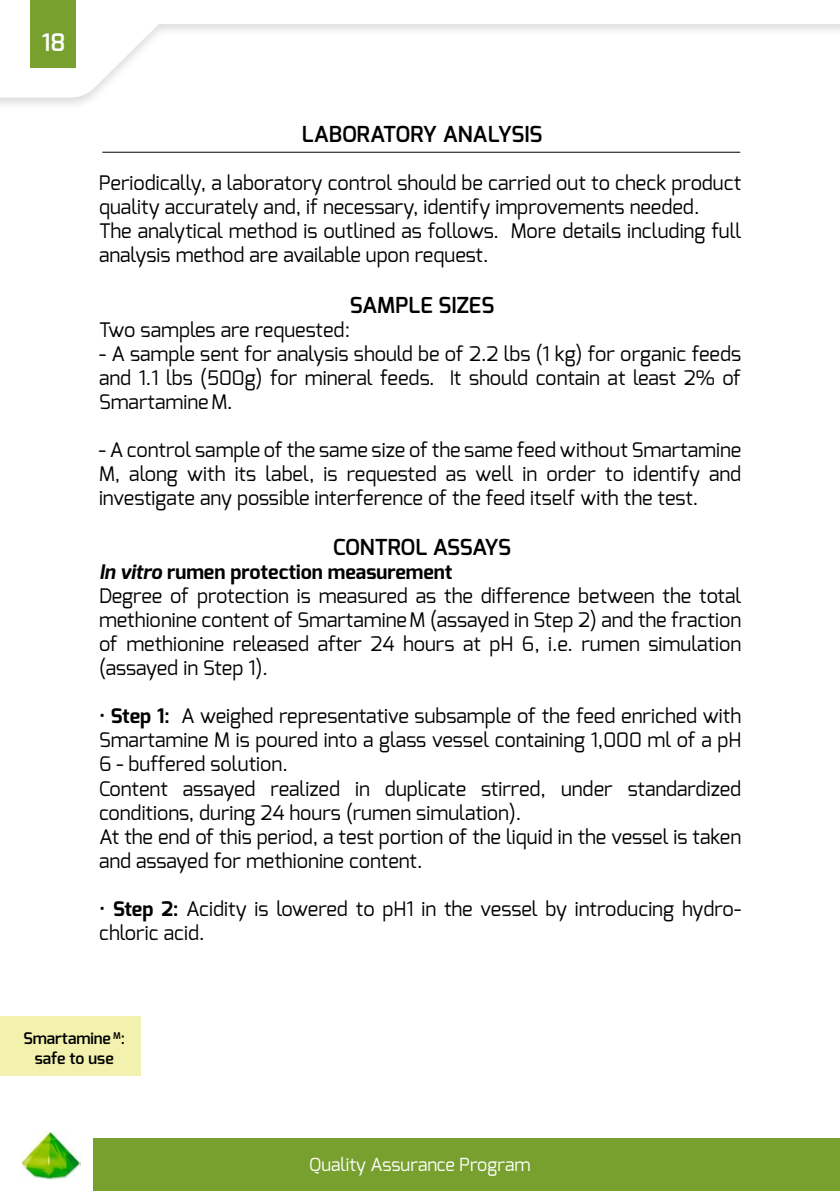
<style>
.page{position:relative;width:840px;height:1191px;background:#fff}
.page>*{position:absolute;margin:0;border:0;box-sizing:border-box;transform-origin:0 0}
.t1{font:600 24px "Exo";color:#fff}
.t2{font:600 22px "Exo";color:#000}
.t3{font:600 22px "Exo";letter-spacing:-.02em;color:#000}
.t4{font:20px/24px "Exo";color:#000}
.t5{font:18px "Exo";color:#fff}
.t6{font:600 16px/19.2px "Exo";color:#000;text-align:center}
.s1{font-weight:700;font-style:italic}
.s2{font-weight:700}
</style>
<div class="page">
<svg style="left:0;top:0;width:839px;height:98px"></svg>
<div style="left:31px;top:0;width:45px;height:68px;background:#77a02e"></div>
<img style="left:22px;top:1131px;width:59px;height:48px">
<div style="left:93px;top:1138px;width:747px;height:52px;background:#77a02e"></div>
<div style="left:0;top:1016px;width:141px;height:59px;background:#f2f2ae"></div>
<hr style="left:102px;top:152px;width:638px;height:1px;background:#000">
<p class="t1" style="left:42px;top:27px;width:25px">18</p>
<p class="t2" style="left:302px;top:120px;width:242px">LABORATORY ANALYSIS</p>
<p class="t4" style="left:99px;top:171px;width:644px">Periodically, a laboratory control should be carried out to check product quality accurately and, if necessary, identify improvements needed.<br>The analytical method is outlined as follows. More details including full analysis method are available upon request.</p>
<p class="t2" style="left:350px;top:290px;width:146px">SAMPLE SIZES</p>
<p class="t4" style="left:99px;top:317px;width:253px">Two samples are requested:</p>
<p class="t4" style="left:99px;top:341px;width:644px;text-align:justify">- A sample sent for analysis should be of 2.2 lbs (1 kg) for organic feeds and 1.1 lbs (500g) for mineral feeds. It should contain at least 2% of Smartamine M.</p>
<p class="t4" style="left:99px;top:437px;width:644px;text-align:justify">- A control sample of the same size of the same feed without Smartamine M, along with its label, is requested as well in order to identify and investigate any possible interference of the feed itself with the test.</p>
<p class="t3" style="left:333px;top:533px;width:180px">CONTROL ASSAYS</p>
<p class="t4" style="left:99px;top:560px;width:644px"><span class="s1">In vitro</span> <span class="s2">rumen protection measurement<br></span>Degree of protection is measured as the difference between the total methionine content of SmartamineM (assayed in Step 2) and the fraction of methionine released after 24 hours at pH 6, i.e. rumen simulation (assayed in Step 1).</p>
<p class="t4" style="left:99px;top:704px;width:644px">• <span class="s2">Step 1:</span> A weighed representative subsample of the feed enriched with Smartamine M is poured into a glass vessel containing 1,000 ml of a pH 6 - buffered solution.<br>Content assayed realized in duplicate stirred, under standardized conditions, during 24 hours (rumen simulation).<br>At the end of this period, a test portion of the liquid in the vessel is taken and assayed for methionine content.</p>
<p class="t4" style="left:99px;top:896px;width:644px">• <span class="s2">Step 2:</span> Acidity is lowered to pH1 in the vessel by introducing hydro&shy;chloric acid.</p>
<p class="t6" style="left:23px;top:1028px;width:103px">Smartamine <sup>M</sup>: safe to use</p>
<p class="t5" style="left:309px;top:1152px;width:223px">Quality Assurance Program</p>
</div>
